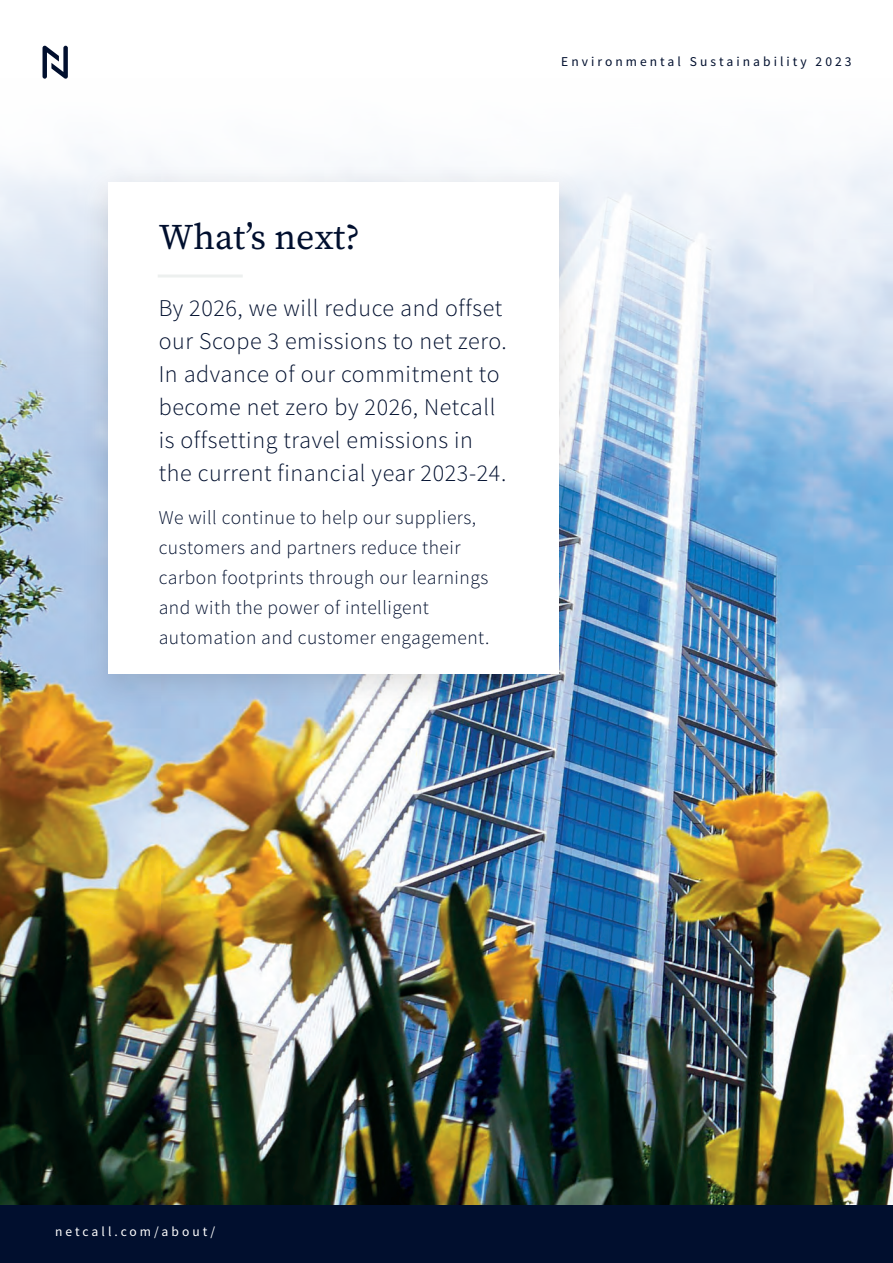
<style>
.page{position:relative;width:893px;height:1263px;background:#fff}
.page>*{position:absolute;margin:0;border:0;box-sizing:border-box;transform-origin:0 0}
.t1{font:36px "Source Serif Pro";color:#010f2e}
.t2{font:300 24px/33px "Source Sans Pro";letter-spacing:.025em;color:#010f2e}
.t3{font:300 19.5px/30px "Source Sans Pro";letter-spacing:.025em;color:#010f2e}
.t4{font:13.5px "Source Sans Pro";letter-spacing:.225em;color:#fff}
.t5{font:13.5px "Source Sans Pro";letter-spacing:.225em;color:#010f2e}
</style>
<div class="page">
<img style="left:0;top:150px;width:893px;height:1055px">
<div style="left:0;top:1205px;width:893px;height:58px;background:#010f2e"></div>
<svg style="left:43px;top:46px;width:25px;height:33px"></svg>
<div style="left:79px;top:163px;width:508px;height:548px;background:#231f20;opacity:.15"></div>
<div style="left:108px;top:182px;width:450px;height:492px;background:#fff"></div>
<hr style="left:158px;top:274px;width:85px;height:3px;background:#edf0ef">
<p class="t5" style="left:561px;top:53px;width:292px">Environmental Sustainability 2023</p>
<h1 class="t1" style="left:159px;top:213px;width:203px">What’s next?</h1>
<p class="t2" style="left:159px;top:292px;width:350px">By 2026, we will reduce and offset our Scope 3 emissions to net zero.<br>In advance of our commitment to become net zero by 2026, Netcall is offsetting travel emissions in the current financial year 2023-24.</p>
<p class="t3" style="left:159px;top:503px;width:332px">We will continue to help our suppliers, customers and partners reduce their carbon footprints through our learnings and with the power of intelligent automation and customer engagement.</p>
<p class="t4" style="left:55px;top:1223px;width:162px">netcall.com/about/</p>
<p class="t4" style="left:85px;top:1223px;width:162px">netcall.com/about/</p>
</div>
